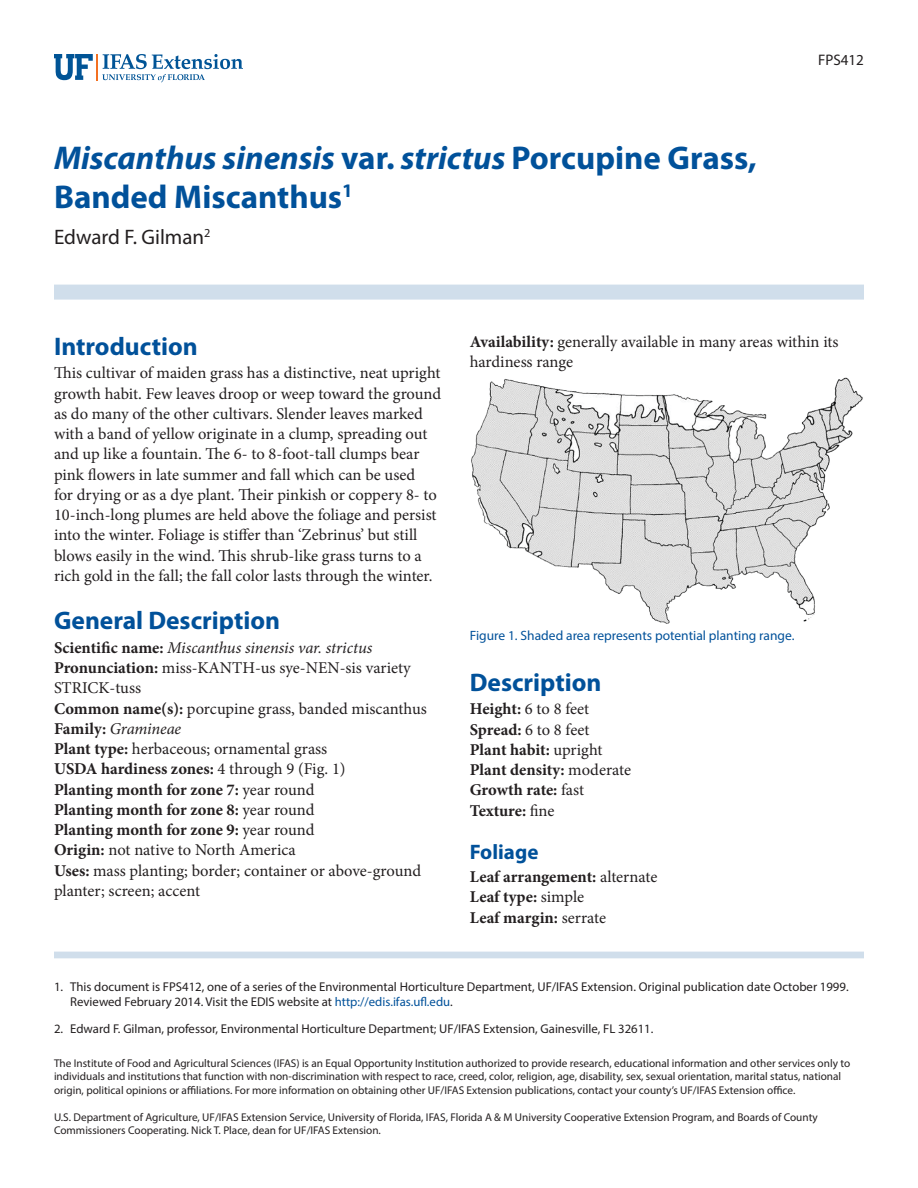
<style>
.page{position:relative;width:918px;height:1188px;background:#fff}
.page>*{position:absolute;margin:0;border:0;box-sizing:border-box;transform-origin:0 0}
.TitleRegular{font:700 33px/39.6px "Myriad Pro";color:#01519a}
.SectionHeading0{font:700 25.5px "Myriad Pro";color:#01519a}
.Author{font:21px "Myriad Pro";color:#231f20}
.SectionHeading1{font:700 21px "Myriad Pro";color:#01519a}
.Paragraph{font:16.5px/20.2px "Minion Pro";letter-spacing:-.005em;color:#231f20}
.BlockParagraph{font:16.5px/20.2px "Minion Pro";letter-spacing:-.005em;color:#231f20}
.BlockParagraph-2{font:700 16.5px "Minion Pro";letter-spacing:-.005em;color:#231f20}
.BlockParagraph-3{font:italic 16.5px "Minion Pro";letter-spacing:-.01em;color:#231f20}
.Paragraph-2{font:700 16.5px "Minion Pro";letter-spacing:-.005em;color:#231f20}
.PubNumber{font:15.3px "Myriad Pro";color:#231f20}
.FigureCaption{font:13.5px "Myriad Pro";color:#01519a}
.t1{font:12.75px/15.3px "Myriad Pro";color:#231f20}
.Disclaimer{font:11.25px/13.5px "Myriad Pro";color:#231f20}
.s1{font-style:italic}
.s2{font-weight:700;font-style:normal}
.s3{font-weight:700}
.s4{font-weight:400}
.s5{color:#01519a}
</style>
<div class="page">
<svg style="left:54px;top:54px;width:189px;height:28px"></svg>
<div style="left:54px;top:285px;width:810px;height:15px;background:#d0deeb"></div>
<div style="left:54px;top:952px;width:810px;height:6px;background:#d0deeb"></div>
<img style="left:471px;top:378px;width:392px;height:246px">
<p class="TitleRegular" style="left:54px;top:137px;width:704px"><span class="s1">Miscanthus sinensis</span> var. <span class="s1">strictus</span> Porcupine Grass,<br>Banded Miscanthus<sup>1</sup></p>
<p class="Author" style="left:54px;top:224px;width:158px">Edward F. Gilman<sup>2</sup></p>
<p class="PubNumber" style="left:818px;top:51px;width:47px">FPS412</p>
<p class="SectionHeading0" style="left:54px;top:330px;width:145px">Introduction</p>
<p class="Paragraph" style="left:54px;top:363px;width:389px">This cultivar of maiden grass has a distinctive, neat upright growth habit. Few leaves droop or weep toward the ground as do many of the other cultivars. Slender leaves marked with a band of yellow originate in a clump, spreading out and up like a fountain. The 6- to 8-foot-tall clumps bear pink flowers in late summer and fall which can be used<br>for drying or as a dye plant. Their pinkish or coppery 8- to 10-inch-long plumes are held above the foliage and persist into the winter. Foliage is stiffer than ‘Zebrinus’ but still blows easily in the wind. This shrub-like grass turns to a rich gold in the fall; the fall color lasts through the winter.</p>
<p class="SectionHeading0" style="left:54px;top:604px;width:228px">General Description</p>
<p class="BlockParagraph-3" style="left:54px;top:636px;width:320px"><span class="s2">Scientific name:</span> Miscanthus sinensis var. strictus</p>
<p class="BlockParagraph" style="left:54px;top:658px;width:358px"><span class="s3">Pronunciation:</span> miss-KANTH-us sye-NEN-sis variety<br>STRICK-tuss</p>
<p class="BlockParagraph" style="left:54px;top:698px;width:374px"><span class="s3">Common name(s):</span> porcupine grass, banded miscanthus</p>
<p class="BlockParagraph-3" style="left:54px;top:717px;width:129px"><span class="s2">Family:</span> Gramineae</p>
<p class="BlockParagraph" style="left:54px;top:739px;width:275px"><span class="s3">Plant type:</span> herbaceous; ornamental grass</p>
<p class="BlockParagraph-2" style="left:54px;top:757px;width:293px">USDA hardiness zones: <span class="s4">4 through 9 (Fig. 1)</span></p>
<p class="BlockParagraph-2" style="left:54px;top:778px;width:262px">Planting month for zone 7: <span class="s4">year round</span></p>
<p class="BlockParagraph-2" style="left:54px;top:798px;width:262px">Planting month for zone 8: <span class="s4">year round</span></p>
<p class="BlockParagraph-2" style="left:54px;top:818px;width:262px">Planting month for zone 9: <span class="s4">year round</span></p>
<p class="BlockParagraph" style="left:54px;top:840px;width:243px"><span class="s3">Origin:</span> not native to North America</p>
<p class="BlockParagraph" style="left:54px;top:860px;width:369px"><span class="s3">Uses:</span> mass planting; border; container or above-ground planter; screen; accent</p>
<p class="Paragraph" style="left:470px;top:331px;width:370px"><span class="s3">Availability:</span> generally available in many areas within its hardiness range</p>
<p class="FigureCaption" style="left:470px;top:627px;width:326px">Figure 1. Shaded area represents potential planting range.</p>
<p class="SectionHeading0" style="left:470px;top:666px;width:133px">Description</p>
<p class="BlockParagraph" style="left:470px;top:699px;width:121px"><span class="s3">Height:</span> 6 to 8 feet</p>
<p class="BlockParagraph" style="left:470px;top:719px;width:121px"><span class="s3">Spread:</span> 6 to 8 feet</p>
<p class="BlockParagraph-2" style="left:470px;top:738px;width:134px">Plant habit: <span class="s4">upright</span></p>
<p class="BlockParagraph-2" style="left:470px;top:758px;width:163px">Plant density: <span class="s4">moderate</span></p>
<p class="BlockParagraph-2" style="left:470px;top:778px;width:116px">Growth rate: <span class="s4">fast</span></p>
<p class="Paragraph-2" style="left:470px;top:799px;width:86px">Texture: <span class="s4">fine</span></p>
<p class="SectionHeading1" style="left:470px;top:838px;width:70px">Foliage</p>
<p class="BlockParagraph-2" style="left:470px;top:865px;width:189px">Leaf arrangement: <span class="s4">alternate</span></p>
<p class="BlockParagraph-2" style="left:470px;top:886px;width:116px">Leaf type: <span class="s4">simple</span></p>
<p class="BlockParagraph-2" style="left:470px;top:906px;width:138px">Leaf margin: <span class="s4">serrate</span></p>
<p class="t1" style="left:70px;top:979px;width:780px;text-indent:-16px">1. This document is FPS412, one of a series of the Environmental Horticulture Department, UF/IFAS Extension. Original publication date October 1999.<br>Reviewed February 2014. Visit the EDIS website at <span class="s5">http://edis.ifas.ufl.edu</span>.</p>
<p class="t1" style="left:54px;top:1021px;width:601px">2. Edward F. Gilman, professor, Environmental Horticulture Department; UF/IFAS Extension, Gainesville, FL 32611.</p>
<p class="Disclaimer" style="left:54px;top:1056px;width:798px">The Institute of Food and Agricultural Sciences (IFAS) is an Equal Opportunity Institution authorized to provide research, educational information and other services only to individuals and institutions that function with non-discrimination with respect to race, creed, color, religion, age, disability, sex, sexual orientation, marital status, national origin, political opinions or affiliations. For more information on obtaining other UF/IFAS Extension publications, contact your county’s UF/IFAS Extension office.</p>
<p class="Disclaimer" style="left:54px;top:1110px;width:765px">U.S. Department of Agriculture, UF/IFAS Extension Service, University of Florida, IFAS, Florida A &amp; M University Cooperative Extension Program, and Boards of County<br>Commissioners Cooperating. Nick T. Place, dean for UF/IFAS Extension.</p>
</div>
